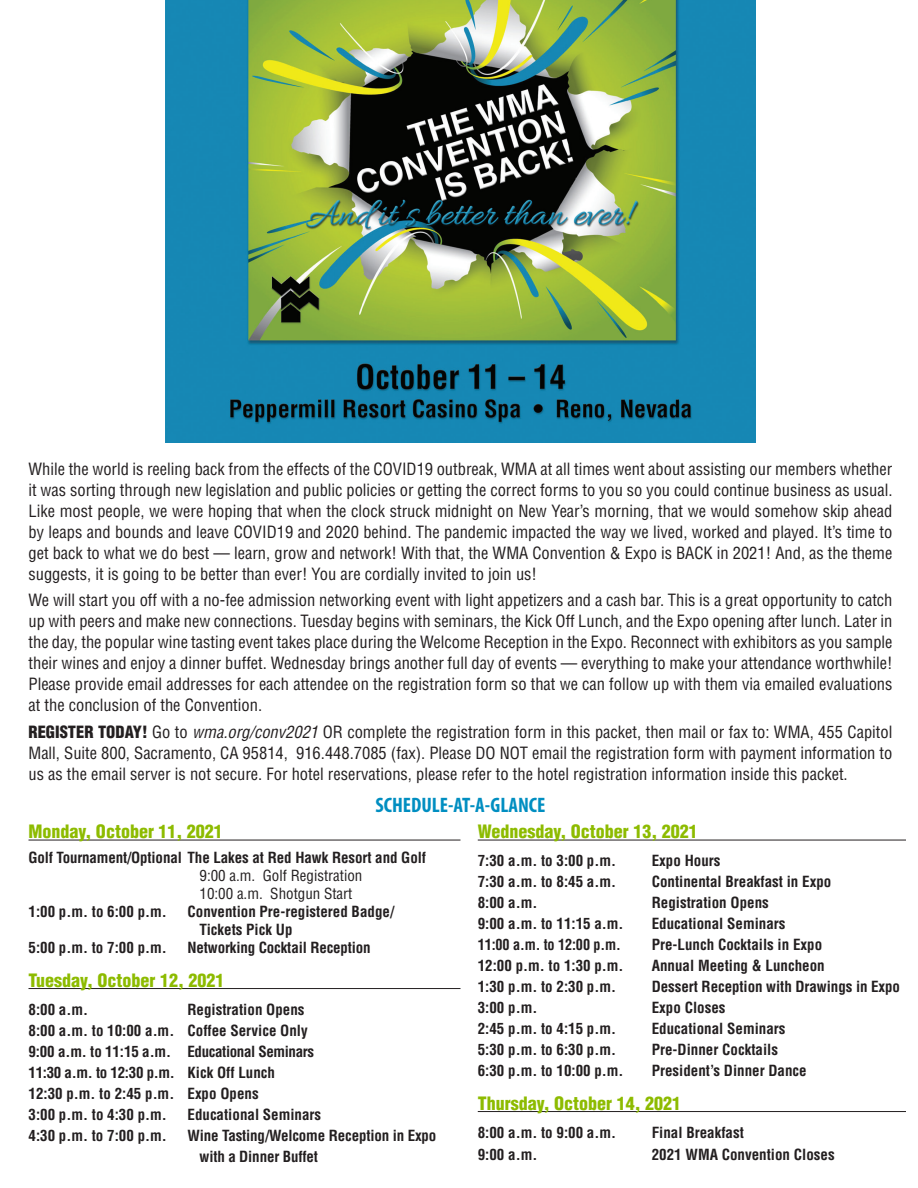
<style>
.page{position:relative;width:918px;height:1188px;background:#fff}
.page>*{position:absolute;margin:0;border:0;box-sizing:border-box;transform-origin:0 0}
.t1{font:700 condensed 21px "Myriad Pro";color:#008ec1}
.t2{font:900 condensed 18px "Helvetica";color:#8dbb00}
.t3{font:condensed 16.5px/21px "Helvetica";color:#231f20;text-align:justify}
.t4{font:700 condensed 15px "Helvetica";color:#231f20}
.t5{font:condensed 15px "Helvetica";color:#231f20}
.t6{font:700 condensed 15px "Helvetica";letter-spacing:-.025em;color:#231f20}
.t7{font:700 condensed 15px "Helvetica";color:#231f20;scale:.95 1}
.s1{font-weight:900}
.s2{font-style:italic}
</style>
<div class="page">
<hr style="left:28px;top:840px;width:432px;height:1px;background:#231f20">
<hr style="left:28px;top:988px;width:432px;height:1px;background:#231f20">
<hr style="left:478px;top:840px;width:428px;height:1px;background:#231f20">
<hr style="left:478px;top:1111px;width:428px;height:1px;background:#231f20">
<img style="left:165px;top:0;width:591px;height:442px">
<p class="t3" style="left:28px;top:458px;width:866px">While the world is reeling back from the effects of the COVID19 outbreak, WMA at all times went about assisting our members whether it was sorting through new legislation and public policies or getting the correct forms to you so you could continue business as usual.<br>Like most people, we were hoping that when the clock struck midnight on New Year’s morning, that we would somehow skip ahead by leaps and bounds and leave COVID19 and 2020 behind. The pandemic impacted the way we lived, worked and played. It’s time to get back to what we do best — learn, grow and network! With that, the WMA Convention &amp; Expo is BACK in 2021! And, as the theme suggests, it is going to be better than ever! You are cordially invited to join us!</p>
<p class="t3" style="left:28px;top:590px;width:866px">We will start you off with a no-fee admission networking event with light appetizers and a cash bar. This is a great opportunity to catch up with peers and make new connections. Tuesday begins with seminars, the Kick Off Lunch, and the Expo opening after lunch. Later in the day, the popular wine tasting event takes place during the Welcome Reception in the Expo. Reconnect with exhibitors as you sample their wines and enjoy a dinner buffet. Wednesday brings another full day of events — everything to make your attendance worthwhile!<br>Please provide email addresses for each attendee on the registration form so that we can follow up with them via emailed evaluations at the conclusion of the Convention.</p>
<p class="t3" style="left:28px;top:721px;width:865px"><span class="s1">REGISTER TODAY!</span> Go to <span class="s2">wma.org/conv2021</span> OR complete the registration form in this packet, then mail or fax to: WMA, 455 Capitol Mall, Suite 800, Sacramento, CA 95814, 916.448.7085 (fax). Please DO NOT email the registration form with payment information to us as the email server is not secure. For hotel reservations, please refer to the hotel registration information inside this packet.</p>
<p class="t1" style="left:375px;top:791px;width:172px">SCHEDULE-AT-A-GLANCE</p>
<p class="t2" style="left:28px;top:820px;width:196px">Monday, October 11, 2021</p>
<p class="t4" style="left:28px;top:848px;width:399px">Golf Tournament/Optional The Lakes at Red Hawk Resort and Golf</p>
<p class="t5" style="left:200px;top:866px;width:164px">9:00 a.m. Golf Registration</p>
<p class="t5" style="left:200px;top:884px;width:154px">10:00 a.m. Shotgun Start</p>
<p class="t4" style="left:28px;top:902px;width:140px">1:00 p.m. to 6:00 p.m.</p>
<p class="t4" style="left:188px;top:902px;width:208px">Convention Pre-registered Badge/</p>
<p class="t4" style="left:200px;top:920px;width:95px">Tickets Pick Up</p>
<p class="t4" style="left:28px;top:938px;width:140px">5:00 p.m. to 7:00 p.m.</p>
<p class="t4" style="left:188px;top:938px;width:185px">Networking Cocktail Reception</p>
<p class="t2" style="left:28px;top:969px;width:198px">Tuesday, October 12, 2021</p>
<p class="t4" style="left:28px;top:1000px;width:61px">8:00 a.m.</p>
<p class="t4" style="left:188px;top:1000px;width:119px">Registration Opens</p>
<p class="t4" style="left:28px;top:1021px;width:281px">8:00 a.m. to 10:00 a.m. Coffee Service Only</p>
<p class="t6" style="left:28px;top:1042px;width:287px">9:00 a.m. to 11:15 a.m. Educational Seminars</p>
<p class="t4" style="left:28px;top:1063px;width:248px">11:30 a.m. to 12:30 p.m. Kick Off Lunch</p>
<p class="t4" style="left:28px;top:1084px;width:232px">12:30 p.m. to 2:45 p.m. Expo Opens</p>
<p class="t4" style="left:28px;top:1105px;width:140px">3:00 p.m. to 4:30 p.m.</p>
<p class="t4" style="left:188px;top:1105px;width:135px">Educational Seminars</p>
<p class="t4" style="left:28px;top:1126px;width:140px">4:30 p.m. to 7:00 p.m.</p>
<p class="t4" style="left:188px;top:1126px;width:250px">Wine Tasting/Welcome Reception in Expo</p>
<p class="t4" style="left:200px;top:1147px;width:120px">with a Dinner Buffet</p>
<p class="t2" style="left:478px;top:820px;width:222px">Wednesday, October 13, 2021</p>
<p class="t4" style="left:478px;top:851px;width:140px">7:30 a.m. to 3:00 p.m.</p>
<p class="t4" style="left:652px;top:851px;width:70px">Expo Hours</p>
<p class="t4" style="left:478px;top:872px;width:140px">7:30 a.m. to 8:45 a.m.</p>
<p class="t4" style="left:652px;top:872px;width:181px">Continental Breakfast in Expo</p>
<p class="t4" style="left:478px;top:893px;width:61px">8:00 a.m.</p>
<p class="t4" style="left:652px;top:893px;width:119px">Registration Opens</p>
<p class="t4" style="left:478px;top:914px;width:147px">9:00 a.m. to 11:15 a.m.</p>
<p class="t4" style="left:652px;top:914px;width:135px">Educational Seminars</p>
<p class="t7" style="left:478px;top:935px;width:152px">11:00 a.m. to 12:00 p.m.</p>
<p class="t4" style="left:652px;top:935px;width:172px">Pre-Lunch Cocktails in Expo</p>
<p class="t4" style="left:478px;top:956px;width:147px">12:00 p.m. to 1:30 p.m.</p>
<p class="t4" style="left:652px;top:956px;width:174px">Annual Meeting &amp; Luncheon</p>
<p class="t4" style="left:478px;top:977px;width:140px">1:30 p.m. to 2:30 p.m.</p>
<p class="t4" style="left:652px;top:977px;width:250px">Dessert Reception with Drawings in Expo</p>
<p class="t4" style="left:478px;top:998px;width:61px">3:00 p.m.</p>
<p class="t4" style="left:652px;top:998px;width:75px">Expo Closes</p>
<p class="t4" style="left:478px;top:1019px;width:140px">2:45 p.m. to 4:15 p.m.</p>
<p class="t4" style="left:652px;top:1019px;width:135px">Educational Seminars</p>
<p class="t4" style="left:478px;top:1040px;width:140px">5:30 p.m. to 6:30 p.m.</p>
<p class="t4" style="left:652px;top:1040px;width:128px">Pre-Dinner Cocktails</p>
<p class="t4" style="left:478px;top:1061px;width:147px">6:30 p.m. to 10:00 p.m.</p>
<p class="t4" style="left:652px;top:1061px;width:156px">President’s Dinner Dance</p>
<p class="t2" style="left:478px;top:1092px;width:205px">Thursday, October 14, 2021</p>
<p class="t4" style="left:478px;top:1123px;width:140px">8:00 a.m. to 9:00 a.m.</p>
<p class="t4" style="left:652px;top:1123px;width:94px">Final Breakfast</p>
<p class="t4" style="left:478px;top:1145px;width:61px">9:00 a.m.</p>
<p class="t4" style="left:652px;top:1145px;width:184px">2021 WMA Convention Closes</p>
</div>
